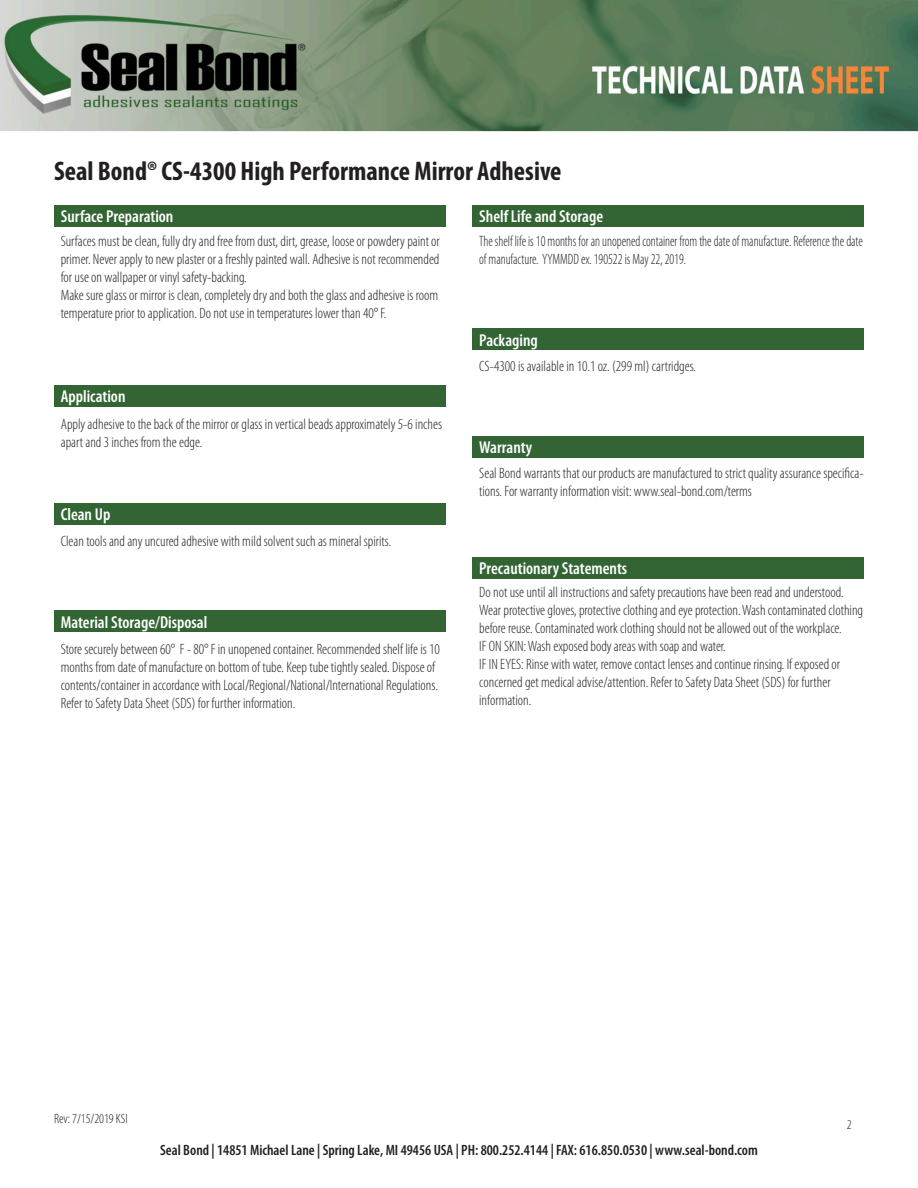
<style>
.page{position:relative;width:918px;height:1188px;background:#fff}
.page>*{position:absolute;margin:0;border:0;box-sizing:border-box;transform-origin:0 0}
.t1{font:700 condensed 27px "Myriad Pro";color:#231f20}
.t2{font:600 condensed 17.25px "Myriad Pro";color:#fff}
.t3{font:300 condensed 15px/18px "Myriad Pro";color:#231f20}
.t4{font:300 condensed 15px/18px "Myriad Pro";color:#231f20;scale:.89 1}
.t5{font:600 condensed 15px "Myriad Pro";color:#231f20}
.t6{font:300 condensed 13.5px "Myriad Pro";color:#231f20}
</style>
<div class="page">
<img style="left:0;top:0;width:918px;height:131px">
<div style="left:54px;top:205px;width:392px;height:22px;background:#336534"></div>
<div style="left:472px;top:329px;width:392px;height:21px;background:#336534"></div>
<div style="left:472px;top:436px;width:392px;height:21px;background:#336534"></div>
<div style="left:472px;top:557px;width:392px;height:21px;background:#336534"></div>
<div style="left:54px;top:385px;width:392px;height:22px;background:#336534"></div>
<div style="left:54px;top:503px;width:392px;height:22px;background:#336534"></div>
<div style="left:54px;top:611px;width:392px;height:21px;background:#336534"></div>
<div style="left:472px;top:205px;width:392px;height:22px;background:#336534"></div>
<p class="t1" style="left:54px;top:156px;width:509px">Seal Bond® CS-4300 High Performance Mirror Adhesive</p>
<p class="t2" style="left:61px;top:207px;width:114px">Surface Preparation</p>
<p class="t3" style="left:61px;top:232px;width:381px">Surfaces must be clean, fully dry and free from dust, dirt, grease, loose or powdery paint or primer. Never apply to new plaster or a freshly painted wall. Adhesive is not recommended for use on wallpaper or vinyl safety-backing.<br>Make sure glass or mirror is clean, completely dry and both the glass and adhesive is room temperature prior to application. Do not use in temperatures lower than 40° F.</p>
<p class="t2" style="left:61px;top:387px;width:66px">Application</p>
<p class="t3" style="left:61px;top:415px;width:383px">Apply adhesive to the back of the mirror or glass in vertical beads approximately 5-6 inches apart and 3 inches from the edge.</p>
<p class="t2" style="left:61px;top:505px;width:51px">Clean Up</p>
<p class="t3" style="left:61px;top:533px;width:332px">Clean tools and any uncured adhesive with mild solvent such as mineral spirits.</p>
<p class="t2" style="left:61px;top:613px;width:148px">Material Storage/Disposal</p>
<p class="t3" style="left:61px;top:640px;width:381px">Store securely between 60° F - 80° F in unopened container. Recommended shelf life is 10 months from date of manufacture on bottom of tube. Keep tube tightly sealed. Dispose of contents/container in accordance with Local/Regional/National/International Regulations.<br>Refer to Safety Data Sheet (SDS) for further information.</p>
<p class="t2" style="left:479px;top:207px;width:125px">Shelf Life and Storage</p>
<p class="t4" style="left:479px;top:232px;width:432px">The shelf life is 10 months for an unopened container from the date of manufacture. Reference the date of manufacture. YYMMDD ex. 190522 is May 22, 2019.</p>
<p class="t2" style="left:479px;top:331px;width:60px">Packaging</p>
<p class="t3" style="left:479px;top:357px;width:218px">CS-4300 is available in 10.1 oz. (299 ml) cartridges.</p>
<p class="t2" style="left:479px;top:438px;width:54px">Warranty</p>
<p class="t3" style="left:479px;top:464px;width:386px">Seal Bond warrants that our products are manufactured to strict quality assurance specifica&shy;tions. For warranty information visit: www.seal-bond.com/terms</p>
<p class="t2" style="left:479px;top:559px;width:150px">Precautionary Statements</p>
<p class="t3" style="left:479px;top:584px;width:385px">Do not use until all instructions and safety precautions have been read and understood.<br>Wear protective gloves, protective clothing and eye protection. Wash contaminated clothing before reuse. Contaminated work clothing should not be allowed out of the workplace.</p>
<p class="t3" style="left:479px;top:638px;width:248px">IF ON SKIN: Wash exposed body areas with soap and water.</p>
<p class="t3" style="left:479px;top:656px;width:362px">IF IN EYES: Rinse with water, remove contact lenses and continue rinsing. If exposed or concerned get medical advise/attention. Refer to Safety Data Sheet (SDS) for further information.</p>
<p class="t6" style="left:54px;top:1111px;width:75px">Rev: 7/15/2019 KSI</p>
<p class="t6" style="left:847px;top:1117px;width:6px">2</p>
<p class="t5" style="left:160px;top:1141px;width:599px">Seal Bond | 14851 Michael Lane | Spring Lake, MI 49456 USA | PH: 800.252.4144 | FAX: 616.850.0530 | www.seal-bond.com</p>
</div>
